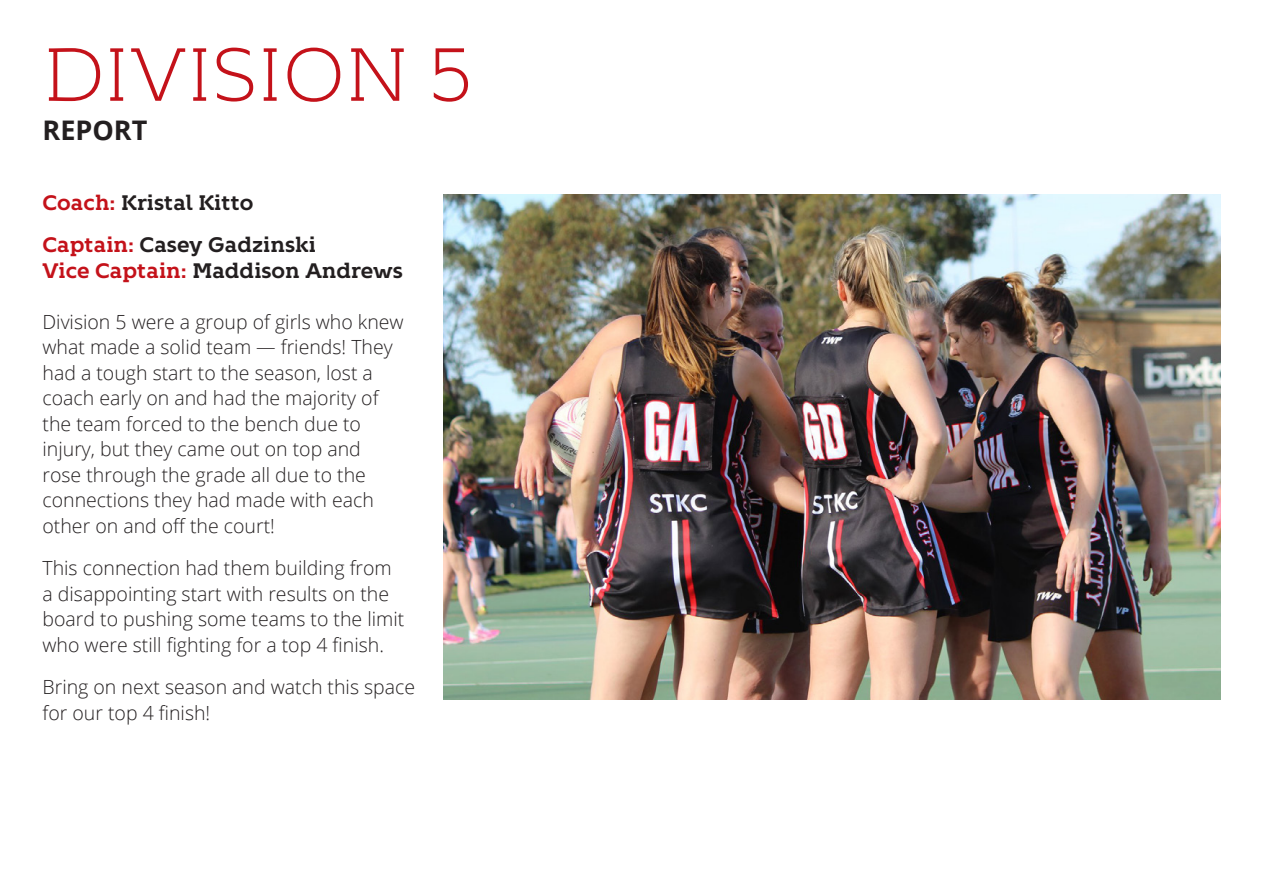
<style>
.page{position:relative;width:1263px;height:893px;background:#fff}
.page>*{position:absolute;margin:0;border:0;box-sizing:border-box;transform-origin:0 0}
.Title_03_Blue{font:300 75px "Kontrapunkt Bob";color:#c4121a}
.Title_01_black{font:700 27px "Open Sans";color:#231f20}
.Title_05{font:700 21px/25.5px "Kontrapunkt Bob";color:#231f20}
.Title_05-2{font:300 19.5px/25.5px "Open Sans";color:#231f20}
.s1{color:#c4121a}
</style>
<div class="page">
<img style="left:444px;top:195px;width:776px;height:504px">
<p class="Title_03_Blue" style="left:43px;top:35px;width:431px">DIVISION 5</p>
<p class="Title_01_black" style="left:43px;top:111px;width:106px">REPORT</p>
<p class="Title_05" style="left:43px;top:190px;width:212px"><span class="s1">Coach:</span> Kristal Kitto</p>
<p class="Title_05" style="left:43px;top:233px;width:362px"><span class="s1">Captain:</span> Casey Gadzinski<br><span class="s1">Vice Captain:</span> Maddison Andrews</p>
<p class="Title_05-2" style="left:43px;top:308px;width:363px">Division 5 were a group of girls who knew what made a solid team — friends! They had a tough start to the season, lost a coach early on and had the majority of the team forced to the bench due to injury, but they came out on top and rose through the grade all due to the connections they had made with each other on and off the court!</p>
<p class="Title_05-2" style="left:43px;top:555px;width:363px">This connection had them building from a disappointing start with results on the board to pushing some teams to the limit who were still fighting for a top 4 finish.</p>
<p class="Title_05-2" style="left:43px;top:674px;width:374px">Bring on next season and watch this space for our top 4 finish!</p>
</div>
